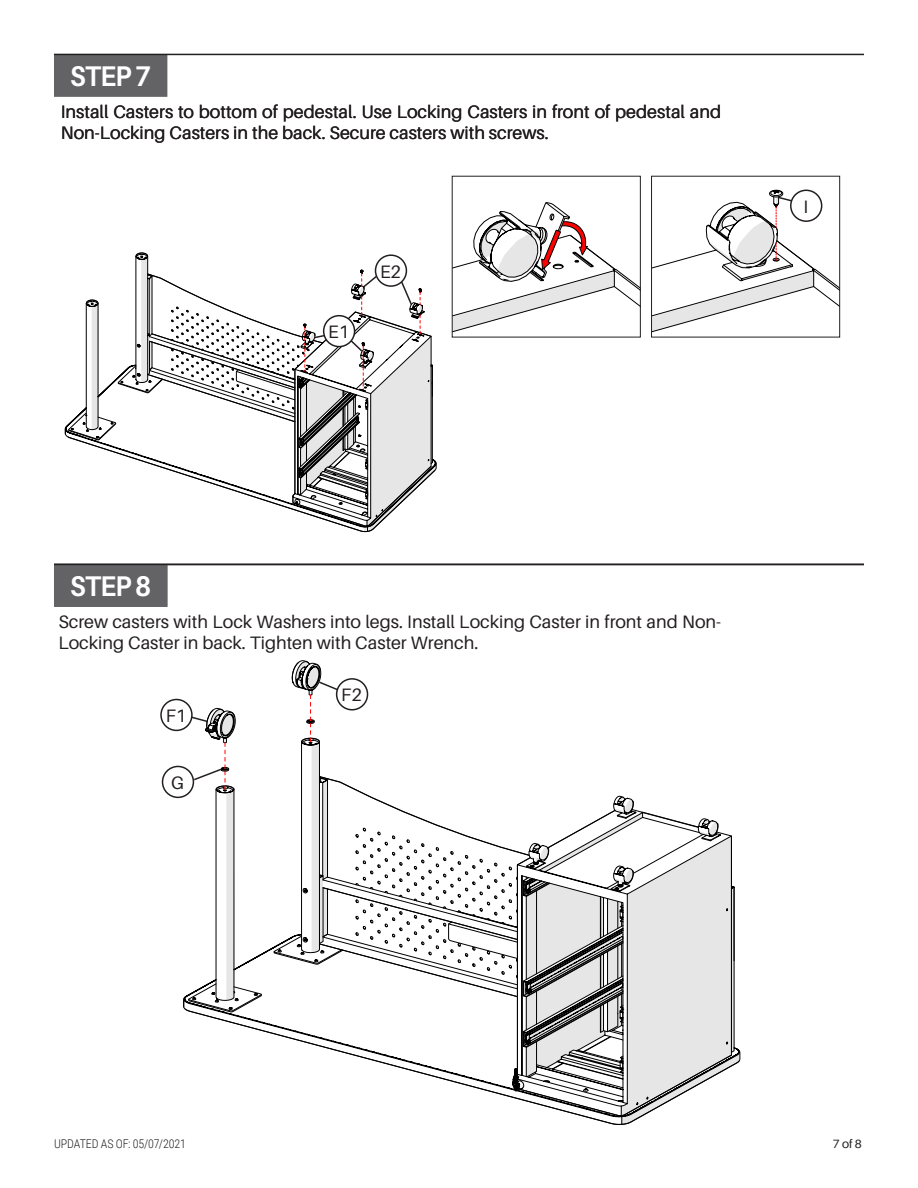
<style>
.page{position:relative;width:918px;height:1188px;background:#fff}
.page>*{position:absolute;margin:0;border:0;box-sizing:border-box;transform-origin:0 0}
.Section_Title_Headin{font:700 28.5px "Aileron";letter-spacing:-.025em;color:#fff;scale:.9 1}
.t1{font:18px/21.6px "Aileron";color:#231f20}
.Version{font:300 12px "Roboto Condensed";letter-spacing:-.005em;color:#231f20}
.parts_needed_center{font:12px "Aileron";color:#231f20}
</style>
<div class="page">
<div style="left:54px;top:54px;width:113px;height:43px;background:#636366;border:2px solid #636366"></div>
<hr style="left:54px;top:54px;width:810px;height:1px;background:#231f20">
<svg style="left:454px;top:202px;width:185px;height:130px"></svg>
<div style="left:651px;top:176px;width:189px;height:162px;border:1px solid #231f20"></div>
<svg style="left:499px;top:934px;width:242px;height:191px"></svg>
<svg style="left:513px;top:810px;width:219px;height:307px"></svg>
<svg style="left:698px;top:817px;width:23px;height:25px"></svg>
<div style="left:160px;top:699px;width:33px;height:32px;border:2px solid #231f20;border-radius:50%"></div>
<svg style="left:68px;top:252px;width:365px;height:275px"></svg>
<div style="left:324px;top:316px;width:31px;height:31px;background:#fff;border-radius:50%"></div>
<div style="left:323px;top:315px;width:32px;height:32px;border:2px solid #231f20;border-radius:50%"></div>
<div style="left:376px;top:255px;width:30px;height:31px;background:#fff;border-radius:50%"></div>
<div style="left:375px;top:254px;width:32px;height:33px;border:2px solid #231f20;border-radius:50%"></div>
<svg style="left:652px;top:187px;width:188px;height:150px"></svg>
<div style="left:162px;top:766px;width:32px;height:32px;border:2px solid #231f20;border-radius:50%"></div>
<svg style="left:178px;top:660px;width:459px;height:434px"></svg>
<div style="left:54px;top:564px;width:113px;height:43px;background:#636366;border:2px solid #636366"></div>
<hr style="left:54px;top:564px;width:810px;height:1px;background:#231f20">
<p class="Section_Title_Headin" style="left:70px;top:61px;width:92px">STEP 7</p>
<p class="t1" style="left:61px;top:101px;width:662px">Install Casters to bottom of pedestal. Use Locking Casters in front of pedestal and<br>Non-Locking Casters in the back. Secure casters with screws.</p>
<p class="t1" style="left:328px;top:321px;width:23px">E1</p>
<p class="t1" style="left:380px;top:261px;width:23px">E2</p>
<p class="t1" style="left:803px;top:196px;width:6px">I</p>
<p class="Section_Title_Headin" style="left:70px;top:571px;width:92px">STEP 8</p>
<p class="t1" style="left:58px;top:611px;width:664px">Screw casters with Lock Washers into legs. Install Locking Caster in front and Non-<br>Locking Caster in back. Tighten with Caster Wrench.</p>
<p class="t1" style="left:166px;top:705px;width:22px">F1</p>
<p class="t1" style="left:171px;top:772px;width:14px">G</p>
<p class="t1" style="left:341px;top:684px;width:22px">F2</p>
<p class="Version" style="left:54px;top:1135px;width:134px">UPDATED AS OF: 05/07/2021</p>
<p class="parts_needed_center" style="left:833px;top:1137px;width:31px">7 of 8</p>
</div>
